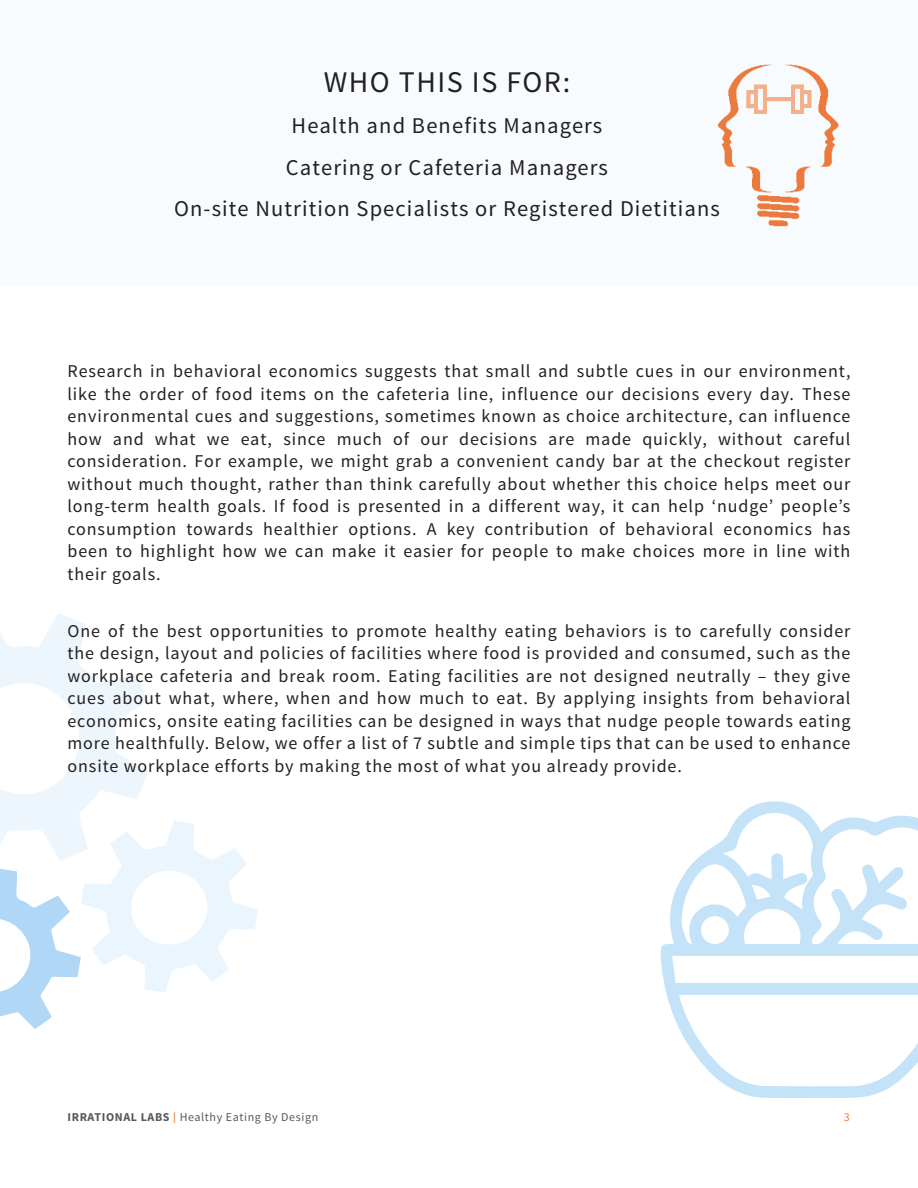
<style>
.page{position:relative;width:918px;height:1188px;background:#fff}
.page>*{position:absolute;margin:0;border:0;box-sizing:border-box;transform-origin:0 0}
.Body_copy{font:30px "Source Sans Pro";letter-spacing:.05em;color:#231f20}
.Body_copy-2{font:22.5px "Source Sans Pro";letter-spacing:.05em;color:#231f20}
.body_copy_New{font:18px/22.5px "Source Sans Pro";letter-spacing:.05em;color:#231f20;text-align:justify}
.t1{font:12px "Source Sans Pro";letter-spacing:.05em;color:#57585a}
.t2{font:12px "Source Sans Pro";color:#ed7a3d}
.s1{font-weight:700}
.s2{font-family:"Nobel";color:#f1925c}
</style>
<div class="page">
<svg style="left:0;top:613px;width:258px;height:416px"></svg>
<svg style="left:661px;top:801px;width:257px;height:297px"></svg>
<div style="left:0;top:0;width:918px;height:285px;background:#f7fbfe"></div>
<img style="left:718px;top:64px;width:121px;height:163px">
<p class="Body_copy" style="left:324px;top:63px;width:248px">WHO THIS IS FOR:</p>
<p class="Body_copy-2" style="left:292px;top:112px;width:312px">Health and Benefits Managers</p>
<p class="Body_copy-2" style="left:286px;top:153px;width:324px">Catering or Cafeteria Managers</p>
<p class="Body_copy-2" style="left:174px;top:195px;width:547px">On-site Nutrition Specialists or Registered Dietitians</p>
<p class="body_copy_New" style="left:68px;top:361px;width:785px">Research in behavioral economics suggests that small and subtle cues in our environment, like the order of food items on the cafeteria line, influence our decisions every day. These environmental cues and suggestions, sometimes known as choice architecture, can influence how and what we eat, since much of our decisions are made quickly, without careful consideration. For example, we might grab a convenient candy bar at the checkout register without much thought, rather than think carefully about whether this choice helps meet our long-term health goals. If food is presented in a different way, it can help ‘nudge’ people’s consumption towards healthier options. A key contribution of behavioral economics has been to highlight how we can make it easier for people to make choices more in line with their goals.</p>
<p class="body_copy_New" style="left:68px;top:620px;width:785px">One of the best opportunities to promote healthy eating behaviors is to carefully consider the design, layout and policies of facilities where food is provided and consumed, such as the workplace cafeteria and break room. Eating facilities are not designed neutrally – they give cues about what, where, when and how much to eat. By applying insights from behavioral economics, onsite eating facilities can be designed in ways that nudge people towards eating more healthfully. Below, we offer a list of 7 subtle and simple tips that can be used to enhance onsite workplace efforts by making the most of what you already provide.</p>
<p class="t1" style="left:68px;top:1109px;width:252px"><span class="s1">IRRATIONAL LABS</span> <span class="s2">|</span> Healthy Eating By Design</p>
<p class="t2" style="left:844px;top:1109px;width:7px">3</p>
</div>
